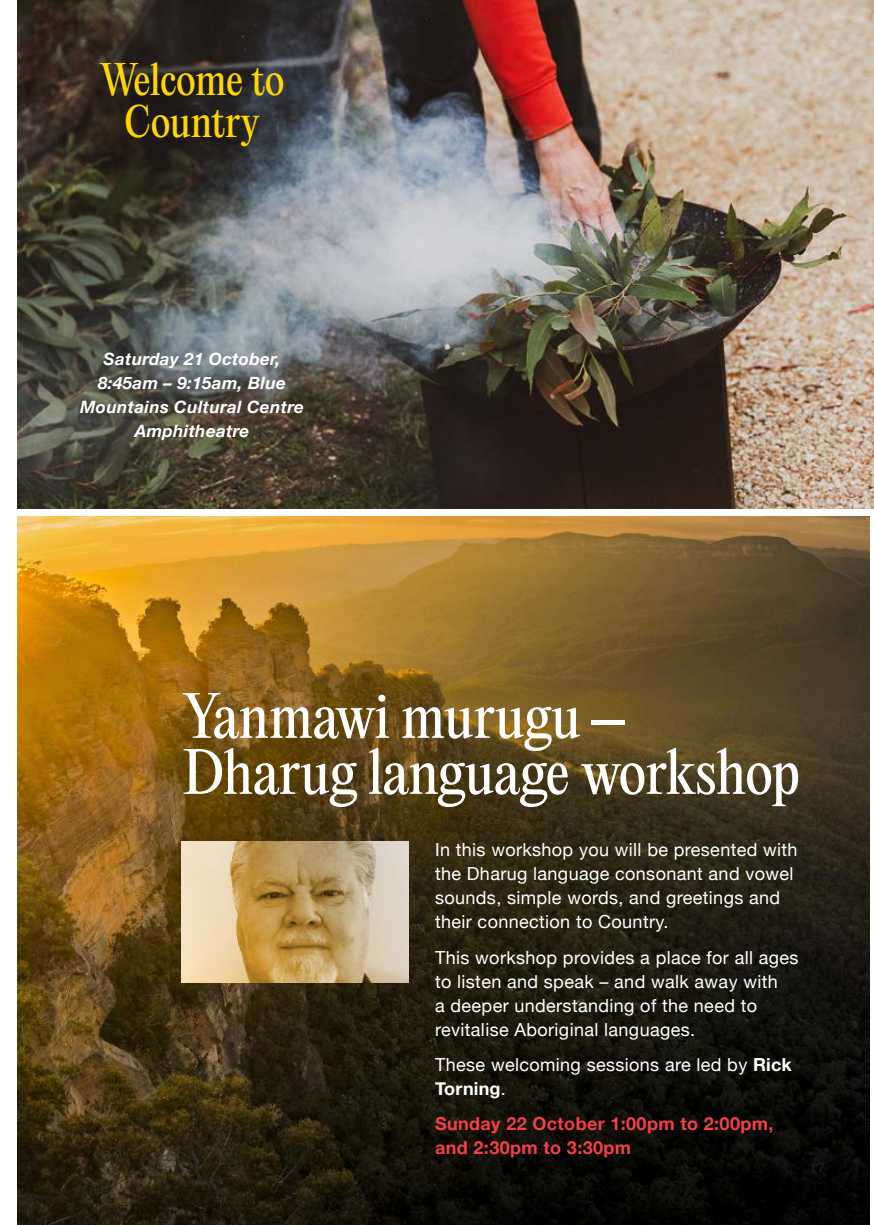
<style>
.page{position:relative;width:874px;height:1225px;background:#fff}
.page>*{position:absolute;margin:0;border:0;box-sizing:border-box;transform-origin:0 0}
.t1{font:56px/56px "PP Editorial New";letter-spacing:-.01em;color:#fff}
.t2{font:40px/42px "PP Editorial New";letter-spacing:-.02em;color:#ffd700;text-align:center}
.t3{font:18px/24px "Helvetica Neue";letter-spacing:.02em;color:#fff}
.t4{font:700 18px/24px "Helvetica Neue";letter-spacing:.02em;color:#f24047}
.t5{font:italic 700 17px/24px "Helvetica Neue";letter-spacing:.02em;color:#fff;text-align:center}
.t6{font:14px "Helvetica Neue";color:#241f1f}
.s1{font-weight:700}
</style>
<div class="page">
<img style="left:17px;top:516px;width:851px;height:709px">
<img style="left:181px;top:841px;width:227px;height:141px">
<img style="left:17px;top:0;width:856px;height:508px">
<h2 class="t2" style="left:99px;top:58px;width:187px">Welcome to<br>Country</h2>
<p class="t5" style="left:80px;top:347px;width:225px">Saturday 21 October,<br>8:45am – 9:15am, Blue<br>Mountains Cultural Centre<br>Amphitheatre</p>
<h1 class="t1" style="left:182px;top:688px;width:618px">Yanmawi murugu –<br>Dharug language workshop</h1>
<p class="t3" style="left:435px;top:839px;width:364px">In this workshop you will be presented with the Dharug language consonant and vowel sounds, simple words, and greetings and their connection to Country.</p>
<p class="t3" style="left:435px;top:946px;width:365px">This workshop provides a place for all ages to listen and speak – and walk away with<br>a deeper understanding of the need to revitalise Aboriginal languages.</p>
<p class="t3" style="left:435px;top:1053px;width:358px">These welcoming sessions are led by <span class="s1">Rick<br>Torning</span>.</p>
<p class="t4" style="left:435px;top:1112px;width:339px">Sunday 22 October 1:00pm to 2:00pm, and 2:30pm to 3:30pm</p>
<p class="t6" style="left:808px;top:1157px;width:17px">17</p>
</div>
